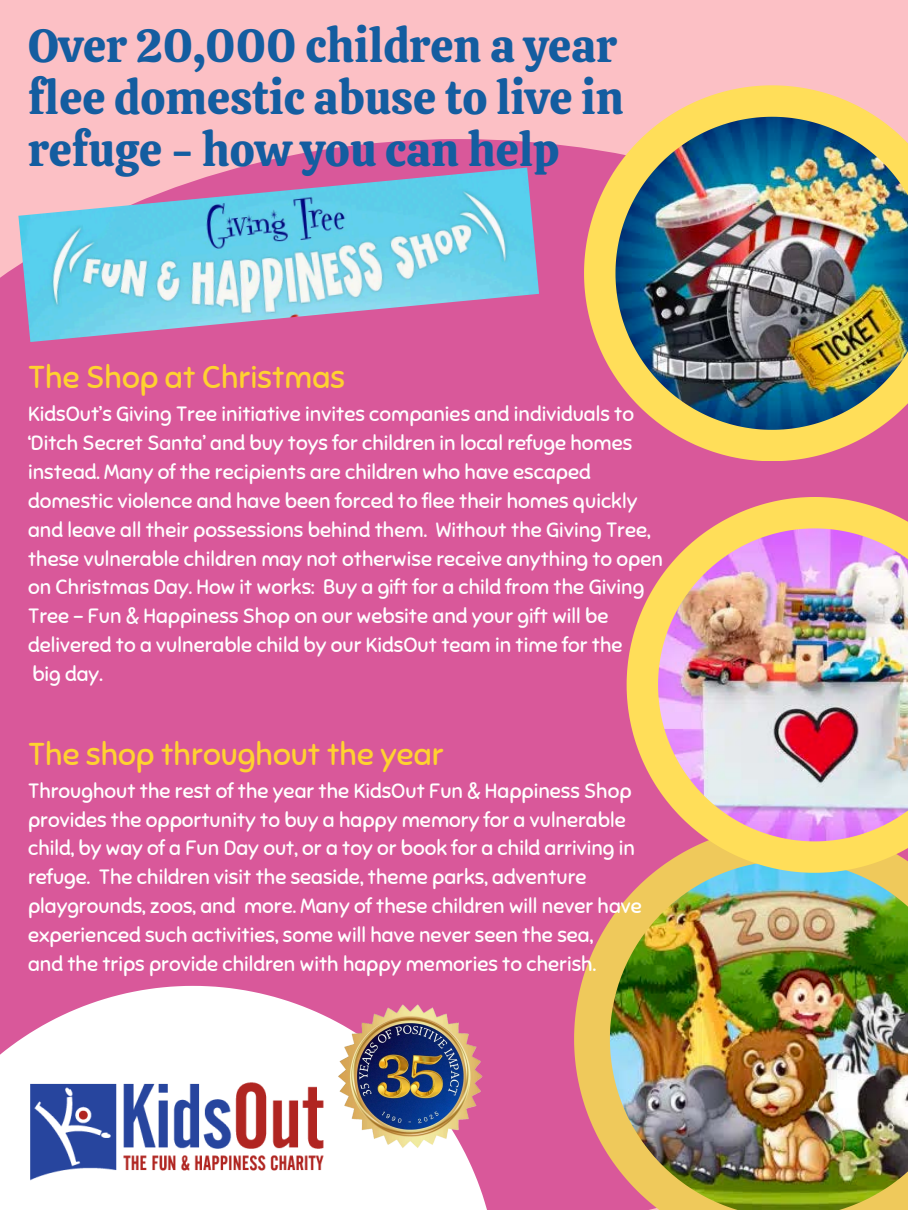
<style>
.page{position:relative;width:908px;height:1210px;background:#fff}
.page>*{position:absolute;margin:0;border:0;box-sizing:border-box;transform-origin:0 0}
.t1{font:46.02px/52.4px "Calistoga";color:#145da0}
.t2{font:31.5px "Sniglet";color:#ffd230}
.t3{font:20.65px/28.9px "Sniglet";color:#fefeff}
.t4{font:20.65px/28.9px "Sniglet";color:#fff}
</style>
<div class="page">
<div style="left:0;top:0;width:907px;height:1210px;background:#fcc0c5"></div>
<div style="left:0;top:139px;width:907px;height:1071px;background:#d9589a"></div>
<svg style="left:574px;top:922px;width:35px;height:234px;fill:#efc95b"></svg>
<img style="left:609px;top:873px;width:298px;height:337px">
<svg style="left:626px;top:497px;width:281px;height:376px"></svg>
<img style="left:657px;top:528px;width:250px;height:313px">
<svg style="left:0;top:986px;width:487px;height:224px;fill:#fff"></svg>
<img style="left:28px;top:1081px;width:296px;height:99px">
<img style="left:18px;top:168px;width:521px;height:174px">
<svg style="left:584px;top:85px;width:293px;height:376px"></svg>
<img style="left:615px;top:117px;width:292px;height:312px">
<img style="left:312px;top:994px;width:175px;height:185px">
<p class="t1" style="left:28px;top:19px;width:597px">Over 20,000 children a year flee domestic abuse to live in refuge - how you can help</p>
<p class="t2" style="left:28px;top:358px;width:318px">The Shop at Christmas</p>
<p class="t3" style="left:28px;top:400px;width:636px">KidsOut’s Giving Tree initiative invites companies and individuals to ‘Ditch Secret Santa’ and buy toys for children in local refuge homes instead. Many of the recipients are children who have escaped domestic violence and have been forced to flee their homes quickly and leave all their possessions behind them. Without the Giving Tree, these vulnerable children may not otherwise receive anything to open on Christmas Day. How it works: Buy a gift for a child from the Giving Tree - Fun &amp; Happiness Shop on our website and your gift will be delivered to a vulnerable child by our KidsOut team in time for the</p>
<p class="t3" style="left:32px;top:660px;width:72px">big day.</p>
<p class="t2" style="left:28px;top:734px;width:417px">The shop throughout the year</p>
<p class="t4" style="left:28px;top:776px;width:615px">Throughout the rest of the year the KidsOut Fun &amp; Happiness Shop provides the opportunity to buy a happy memory for a vulnerable child, by way of a Fun Day out, or a toy or book for a child arriving in refuge. The children visit the seaside, theme parks, adventure playgrounds, zoos, and more. Many of these children will never have experienced such activities, some will have never seen the sea,</p>
<p class="t4" style="left:28px;top:949px;width:569px">and the trips provide children with happy memories to cherish.</p>
</div>
